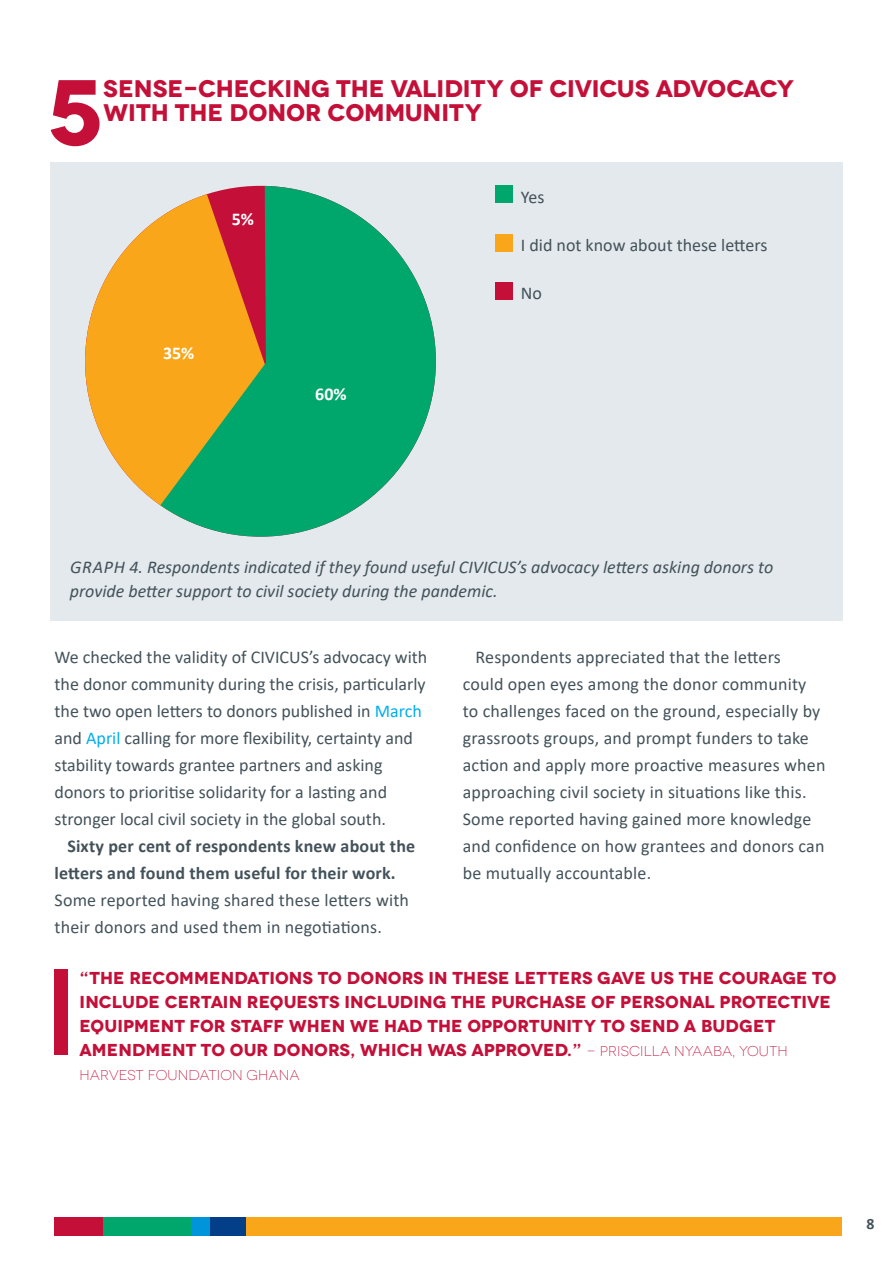
<style>
.page{position:relative;width:893px;height:1263px;background:#fff}
.page>*{position:absolute;margin:0;border:0;box-sizing:border-box;transform-origin:0 0}
.t1{font:700 92.55px "Novecentowide";color:#c41039}
.t2{font:700 24px/24px "Novecentowide";letter-spacing:-.01em;color:#c41039}
.t3{font:18px/27px "Calibri";color:#43525a}
.t4{font:italic 18px/24px "Calibri";color:#43525a}
.t5{font:700 18px/27px "Calibri";letter-spacing:.01em;color:#43525a}
.t6{font:700 18px "Calibri";color:#fff}
.t7{font:700 17.25px/24px "Novecentowide";color:#c41039}
.t8{font:700 15.75px "Calibri";color:#43525a}
.t9{font:300 14.25px "Novecentowide";letter-spacing:.005em;color:#c41039}
.s1{color:#00aeef}
.s2{font-weight:300;font-size:14.25px}
</style>
<div class="page">
<div style="left:54px;top:969px;width:13px;height:86px;background:#c41039"></div>
<div style="left:51px;top:162px;width:792px;height:459px;background:#e3e9ec"></div>
<svg style="left:85px;top:226px;width:63px;height:270px;fill:#faa61a"></svg>
<svg style="left:148px;top:186px;width:288px;height:351px;fill:#00a76d"></svg>
<div style="left:496px;top:186px;width:17px;height:17px;background:#00a76d"></div>
<div style="left:496px;top:234px;width:17px;height:17px;background:#faa61a"></div>
<div style="left:496px;top:282px;width:17px;height:17px;background:#c41039"></div>
<div style="left:246px;top:1217px;width:595px;height:18px;background:#faa61a"></div>
<div style="left:55px;top:1217px;width:48px;height:18px;background:#c41039"></div>
<div style="left:103px;top:1217px;width:88px;height:18px;background:#00a76d"></div>
<div style="left:191px;top:1217px;width:19px;height:18px;background:#0095da"></div>
<div style="left:210px;top:1217px;width:36px;height:18px;background:#023f88"></div>
<h1 class="t1" style="left:46px;top:55px;width:59px">5</h1>
<h2 class="t2" style="left:103px;top:77px;width:692px">SENSE-CHECKING THE VALIDITY OF CIVICUS ADVOCACY<br>WITH THE DONOR COMMUNITY</h2>
<p class="t6" style="left:232px;top:206px;width:24px">5%</p>
<p class="t6" style="left:163px;top:340px;width:33px">35%</p>
<p class="t6" style="left:315px;top:381px;width:33px">60%</p>
<p class="t3" style="left:521px;top:183px;width:25px">Yes</p>
<p class="t3" style="left:521px;top:231px;width:248px">I did not know about these letters</p>
<p class="t3" style="left:521px;top:279px;width:23px">No</p>
<p class="t4" style="left:70px;top:554px;width:705px">GRAPH 4. Respondents indicated if they found useful CIVICUS’s advocacy letters asking donors to provide better support to civil society during the pandemic.</p>
<p class="t3" style="left:55px;top:643px;width:374px">We checked the validity of CIVICUS’s advocacy with the donor community during the crisis, particularly the two open letters to donors published in <span class="s1">March </span>and <span class="s1">April</span> calling for more flexibility, certainty and stability towards grantee partners and asking donors to prioritise solidarity for a lasting and stronger local civil society in the global south.</p>
<p class="t5" style="left:55px;top:832px;width:362px;text-indent:13px">Sixty per cent of respondents knew about the letters and found them useful for their work.</p>
<p class="t3" style="left:55px;top:886px;width:356px">Some reported having shared these letters with their donors and used them in negotiations.</p>
<p class="t3" style="left:463px;top:643px;width:364px;text-indent:13px">Respondents appreciated that the letters could open eyes among the donor community to challenges faced on the ground, especially by grassroots groups, and prompt funders to take action and apply more proactive measures when approaching civil society in situations like this.<br>Some reported having gained more knowledge and confidence on how grantees and donors can be mutually accountable.</p>
<p class="t7" style="left:80px;top:966px;width:758px">“THE RECOMMENDATIONS TO DONORS IN THESE LETTERS GAVE US THE COURAGE TO INCLUDE CERTAIN REQUESTS INCLUDING THE PURCHASE OF PERSONAL PROTECTIVE EQUIPMENT FOR STAFF WHEN WE HAD THE OPPORTUNITY TO SEND A BUDGET AMENDMENT TO OUR DONORS, WHICH WAS APPROVED.” <span class="s2">- PRISCILLA NYAABA, YOUTH</span></p>
<p class="t9" style="left:80px;top:1067px;width:222px">HARVEST FOUNDATION GHANA</p>
<p class="t8" style="left:867px;top:1213px;width:9px">8</p>
</div>
